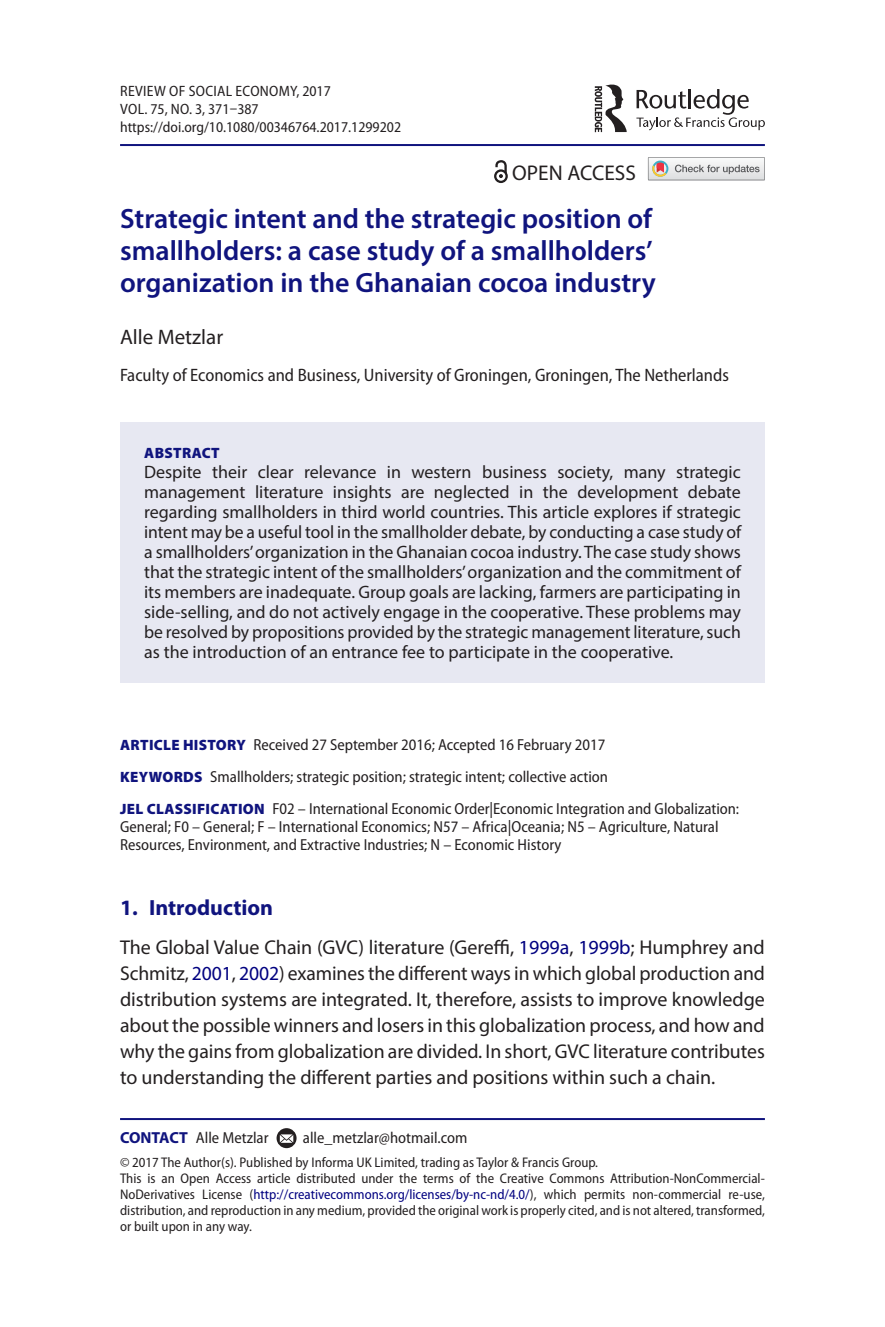
<style>
.page{position:relative;width:885px;height:1327px;background:#fff}
.page>*{position:absolute;margin:0;border:0;box-sizing:border-box;transform-origin:0 0}
.t1{font:600 28px/32px "Myriad Pro";color:#10147e}
.t2{font:700 22px "Myriad Pro";color:#10147e}
.t3{font:21.4px "Myriad Pro";color:#231f20}
.t4{font:21px "Myriad Pro";color:#231f20}
.t5{font:20px/26px "Myriad Pro";letter-spacing:-.005em;color:#231f20;text-align:justify}
.t6{font:18px/20px "Myriad Pro";color:#231f20;text-align:justify}
.t7{font:semi-condensed 18px "Myriad Pro";color:#231f20}
.t8{font:semi-condensed 16px/32px "Myriad Pro";color:#231f20}
.t9{font:semi-condensed 15px/18px "Myriad Pro";color:#231f20}
.t10{font:900 15px "Myriad Pro";letter-spacing:.02em;color:#10147e}
.t11{font:semi-condensed 14px/16px "Myriad Pro";color:#231f20}
.s1{font-weight:900;font-stretch:normal;font-size:15px;color:#10147e}
.s2{color:#000080}
.s3{font-weight:700;font-stretch:normal;color:#10147e}
</style>
<div class="page">
<hr style="left:120px;top:144px;width:644px;height:2px;background:#10147e">
<div style="left:120px;top:422px;width:644px;height:260px;background:#e7e8f2"></div>
<hr style="left:120px;top:1118px;width:644px;height:2px;background:#10147e">
<svg style="left:276px;top:1128px;width:20px;height:20px"></svg>
<svg style="left:280px;top:1134px;width:13px;height:9px"></svg>
<svg style="left:636px;top:89px;width:128px;height:41px"></svg>
<svg style="left:594px;top:85px;width:32px;height:47px"></svg>
<svg style="left:494px;top:160px;width:13px;height:23px"></svg>
<svg style="left:648px;top:157px;width:116px;height:23px"></svg>
<p class="t9" style="left:120px;top:82px;width:282px">Review of Social Economy, 2017<br>VOL. 75, NO. 3, 371–387 https://doi.org/10.1080/00346764.2017.1299202</p>
<p class="t3" style="left:512px;top:159px;width:125px">OPEN ACCESS</p>
<h1 class="t1" style="left:120px;top:202px;width:537px">Strategic intent and the strategic position of smallholders: a case study of a smallholders’ organization in the Ghanaian cocoa industry</h1>
<p class="t4" style="left:120px;top:324px;width:105px">Alle Metzlar</p>
<p class="t7" style="left:120px;top:365px;width:610px">Faculty of Economics and Business, University of Groningen, Groningen, The Netherlands</p>
<p class="t10" style="left:144px;top:444px;width:77px">ABSTRACT</p>
<p class="t6" style="left:144px;top:462px;width:598px">Despite their clear relevance in western business society, many strategic management literature insights are neglected in the development debate regarding smallholders in third world countries. This article explores if strategic intent may be a useful tool in the smallholder debate, by conducting a case study of a smallholders’ organization in the Ghanaian cocoa industry. The case study shows that the strategic intent of the smallholders’ organization and the commitment of its members are inadequate. Group goals are lacking, farmers are participating in side-selling, and do not actively engage in the cooperative. These problems may be resolved by propositions provided by the strategic management literature, such as the introduction of an entrance fee to participate in the cooperative.</p>
<p class="t8" style="left:120px;top:729px;width:620px"><span class="s1">ARTICLE HISTORY</span> Received 27 September 2016; Accepted 16 February 2017<br><span class="s1">KEYWORDS</span> Smallholders; strategic position; strategic intent; collective action<br><span class="s1">JEL CLASSIFICATION</span> F02 – International Economic Order|Economic Integration and Globalization:</p>
<p class="t8" style="left:120px;top:818px;width:600px;line-height:18px">General; F0 – General; F – International Economics; N57 – Africa|Oceania; N5 – Agriculture, Natural<br>Resources, Environment, and Extractive Industries; N – Economic History</p>
<p class="t2" style="left:120px;top:893px;width:154px">1. Introduction</p>
<p class="t5" style="left:120px;top:934px;width:646px">The Global Value Chain (GVC) literature (Gereffi, <span class="s2">1999a</span>, <span class="s2">1999b</span>; Humphrey and Schmitz, <span class="s2">2001</span>, <span class="s2">2002</span>) examines the different ways in which global production and distribution systems are integrated. It, therefore, assists to improve knowledge about the possible winners and losers in this globalization process, and how and why the gains from globalization are divided. In short, GVC literature contributes to understanding the different parties and positions within such a chain.</p>
<p class="t8" style="left:120px;top:1121px;width:150px"><span class="s3">CONTACT</span> Alle Metzlar</p>
<p class="t8" style="left:303px;top:1121px;width:166px">alle_metzlar@hotmail.com</p>
<p class="t11" style="left:120px;top:1154px;width:646px">© 2017 The Author(s). Published by Informa UK Limited, trading as Taylor &amp; Francis Group.<br>This is an Open Access article distributed under the terms of the Creative Commons Attribution-NonCommercial-NoDerivatives License (<span class="s2">http://creativecommons.org/licenses/by-nc-nd/4.0/</span>), which permits non-commercial re-use, distribution, and reproduction in any medium, provided the original work is properly cited, and is not altered, transformed, or built upon in any way.</p>
</div>
